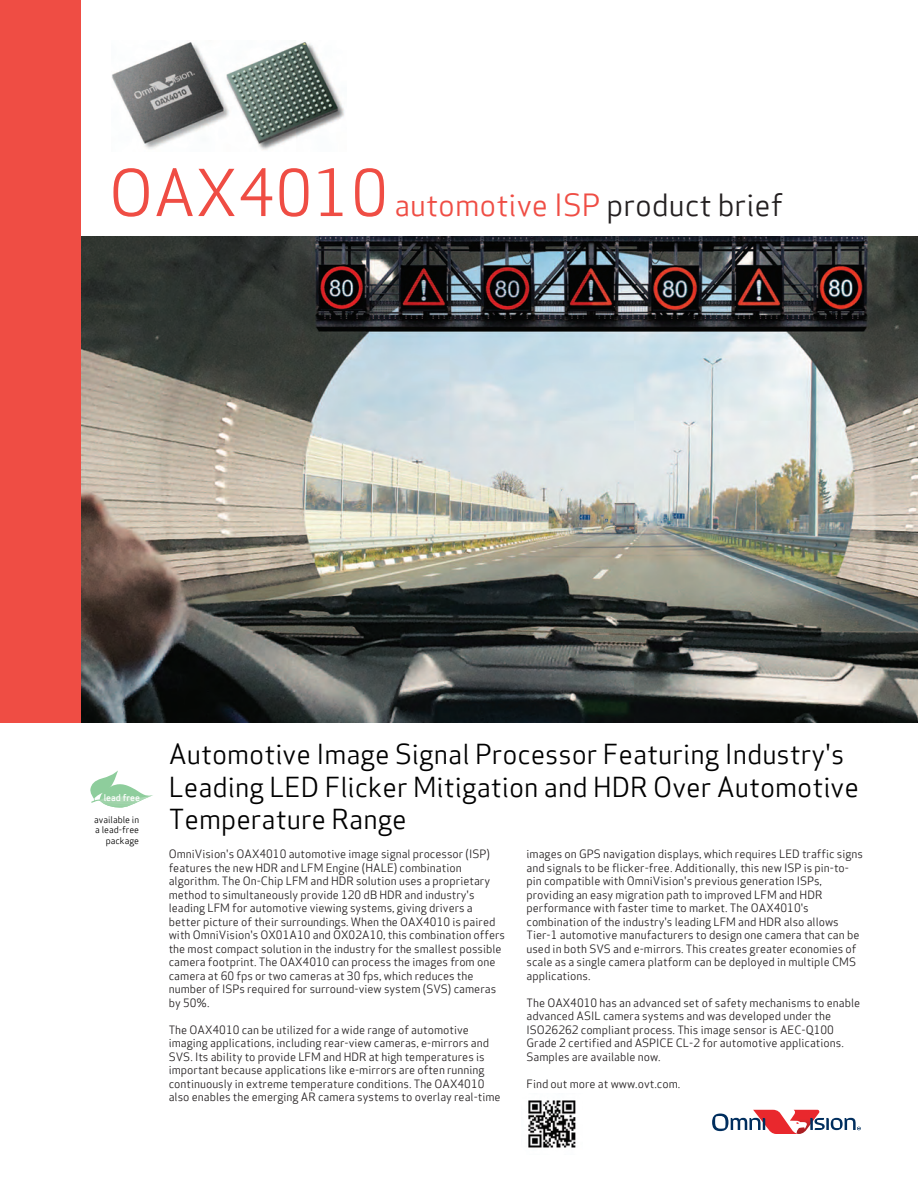
<style>
.page{position:relative;width:918px;height:1188px;background:#fff}
.page>*{position:absolute;margin:0;border:0;box-sizing:border-box;transform-origin:0 0}
.t1{font:30px "Apex Sans Book T";color:#ef4d44}
.t2{font:27px/32.2px "Apex Sans Book T";color:#000}
.t3{font:11.25px/13.5px "Apex Sans Book T";color:#231f20}
.t4{font:9.15px "Apex Sans Medium T";color:#fff}
.t5{font:9px/10.5px "Apex Sans Book T";color:#000;text-align:right}
.s1{font-size:63px}
.s2{color:#231f20}
</style>
<div class="page">
<img style="left:81px;top:236px;width:837px;height:486px">
<div style="left:0;top:0;width:81px;height:722px;background:#ef4d44"></div>
<svg style="left:90px;top:770px;width:63px;height:38px"></svg>
<svg style="left:712px;top:1110px;width:149px;height:24px"></svg>
<img style="left:528px;top:1100px;width:48px;height:48px">
<img style="left:112px;top:42px;width:233px;height:108px">
<h1 class="t1" style="left:109px;top:186px;width:676px"><span class="s1">OAX4010</span> automotive ISP <span class="s2">product brief</span></h1>
<p class="t4" style="left:104px;top:792px;width:38px">lead free</p>
<p class="t5" style="left:94px;top:814px;width:46px">available in a lead-free package</p>
<h2 class="t2" style="left:169px;top:738px;width:692px">Automotive Image Signal Processor Featuring Industry's<br>Leading LED Flicker Mitigation and HDR Over Automotive<br>Temperature Range</h2>
<p class="t3" style="left:169px;top:847px;width:338px">OmniVision's OAX4010 automotive image signal processor (ISP) features the new HDR and LFM Engine (HALE) combination algorithm. The On-Chip LFM and HDR solution uses a proprietary method to simultaneously provide 120 dB HDR and industry's leading LFM for automotive viewing systems, giving drivers a better picture of their surroundings. When the OAX4010 is paired with OmniVision's OX01A10 and OX02A10, this combination offers the most compact solution in the industry for the smallest possible camera footprint. The OAX4010 can process the images from one camera at 60 fps or two cameras at 30 fps, which reduces the number of ISPs required for surround-view system (SVS) cameras by 50%.</p>
<p class="t3" style="left:169px;top:1023px;width:333px">The OAX4010 can be utilized for a wide range of automotive imaging applications, including rear-view cameras, e-mirrors and SVS. Its ability to provide LFM and HDR at high temperatures is important because applications like e-mirrors are often running continuously in extreme temperature conditions. The OAX4010 also enables the emerging AR camera systems to overlay real-time</p>
<p class="t3" style="left:526px;top:847px;width:338px">images on GPS navigation displays, which requires LED traffic signs and signals to be flicker-free. Additionally, this new ISP is pin-to&shy;pin compatible with OmniVision's previous generation ISPs, providing an easy migration path to improved LFM and HDR performance with faster time to market. The OAX4010's combination of the industry's leading LFM and HDR also allows Tier-1 automotive manufacturers to design one camera that can be used in both SVS and e-mirrors. This creates greater economies of scale as a single camera platform can be deployed in multiple CMS applications.</p>
<p class="t3" style="left:526px;top:996px;width:335px">The OAX4010 has an advanced set of safety mechanisms to enable advanced ASIL camera systems and was developed under the ISO26262 compliant process. This image sensor is AEC-Q100<br>Grade 2 certified and ASPICE CL-2 for automotive applications.<br>Samples are available now.</p>
<p class="t3" style="left:526px;top:1077px;width:155px">Find out more at www.ovt.com.</p>
</div>
